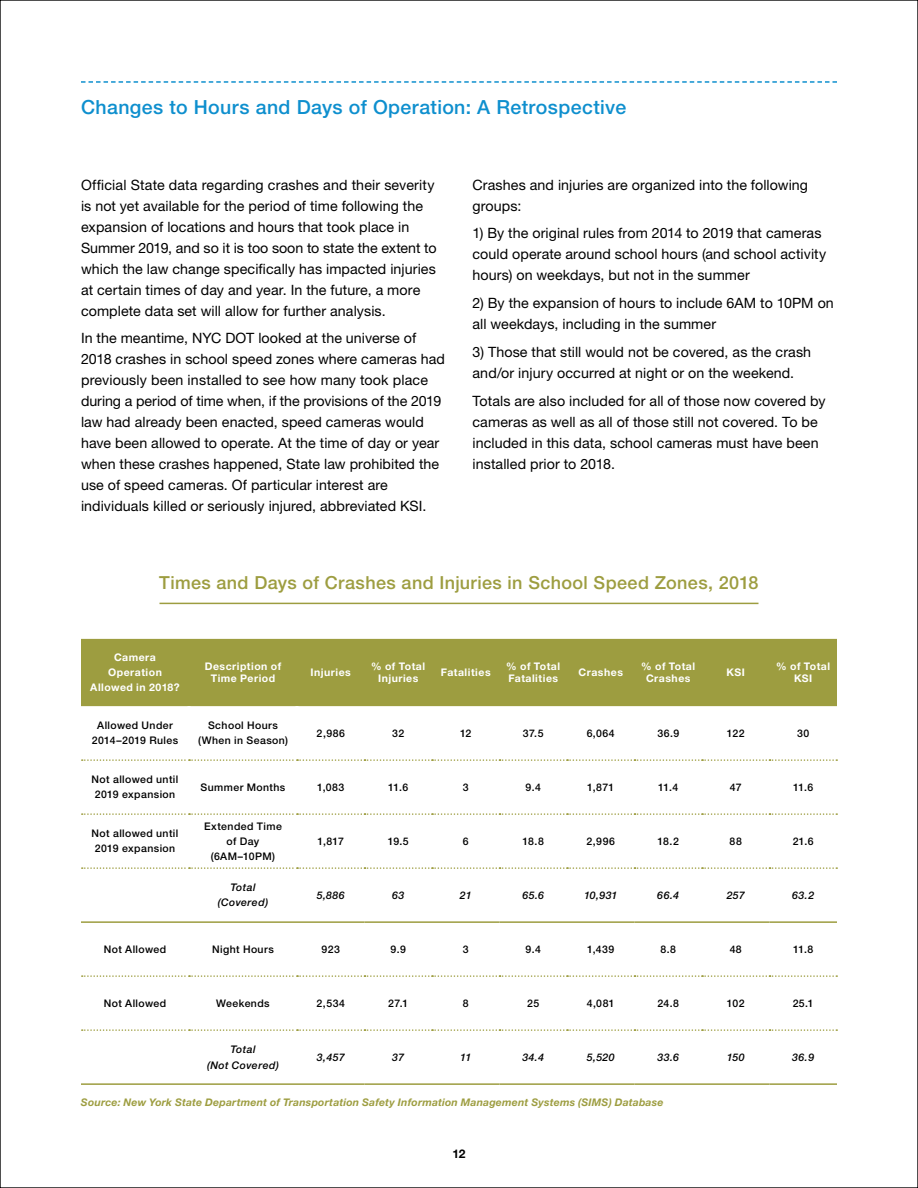
<style>
.page{position:relative;width:918px;height:1188px;background:#fff}
.page>*{position:absolute;margin:0;border:0;box-sizing:border-box;transform-origin:0 0}
.t1{font:500 19.5px "Helvetica Neue LT Std";letter-spacing:.02em;color:#0e8fce}
.t2{font:500 18px "Helvetica Neue LT Std";letter-spacing:.02em;color:#9d9d40}
.t3{font:14.25px/21px "Helvetica Neue LT Std";letter-spacing:.005em;color:#000}
.t4{font:700 12px "Helvetica Neue LT Std";color:#000}
.t5{font:500 10.5px/15px "Helvetica Neue LT Std";letter-spacing:.04em;color:#000;text-align:center}
.t6{font:700 10.5px/12px "Helvetica Neue LT Std";letter-spacing:.045em;color:#fff;text-align:center}
.t7{font:italic 700 10.5px "Helvetica Neue LT Std";letter-spacing:.015em;color:#9d9d40}
.t8{font:italic 500 10.5px/15px "Helvetica Neue LT Std";letter-spacing:.045em;color:#000;text-align:center}
</style>
<div class="page">
<svg style="left:81px;top:81px;width:756px;height:2px"></svg>
<svg style="left:81px;top:602px;width:756px;height:429px"></svg>
<div style="left:81px;top:639px;width:756px;height:67px;background:#9d9d40"></div>
<hr style="left:188px;top:706px;width:2px;height:53px;background:#fff">
<hr style="left:296px;top:706px;width:2px;height:53px;background:#fff">
<hr style="left:188px;top:761px;width:2px;height:52px;background:#fff">
<hr style="left:296px;top:761px;width:2px;height:52px;background:#fff">
<hr style="left:188px;top:815px;width:2px;height:52px;background:#fff">
<hr style="left:296px;top:815px;width:2px;height:52px;background:#fff">
<hr style="left:188px;top:869px;width:2px;height:52px;background:#fff">
<hr style="left:296px;top:869px;width:2px;height:52px;background:#fff">
<hr style="left:188px;top:923px;width:2px;height:52px;background:#fff">
<hr style="left:296px;top:923px;width:2px;height:52px;background:#fff">
<hr style="left:188px;top:977px;width:2px;height:52px;background:#fff">
<hr style="left:296px;top:977px;width:2px;height:52px;background:#fff">
<svg style="left:82px;top:759px;width:755px;height:2px"></svg>
<svg style="left:82px;top:813px;width:755px;height:2px"></svg>
<svg style="left:82px;top:867px;width:755px;height:2px"></svg>
<svg style="left:82px;top:975px;width:755px;height:2px"></svg>
<svg style="left:82px;top:1029px;width:755px;height:2px"></svg>
<hr style="left:81px;top:1083px;width:108px;height:2px;background:#9d9d40">
<hr style="left:189px;top:1083px;width:108px;height:2px;background:#9d9d40">
<hr style="left:297px;top:1083px;width:67px;height:2px;background:#9d9d40">
<hr style="left:364px;top:1083px;width:68px;height:2px;background:#9d9d40">
<hr style="left:432px;top:1083px;width:68px;height:2px;background:#9d9d40">
<hr style="left:500px;top:1083px;width:67px;height:2px;background:#9d9d40">
<hr style="left:567px;top:1083px;width:67px;height:2px;background:#9d9d40">
<hr style="left:634px;top:1083px;width:68px;height:2px;background:#9d9d40">
<hr style="left:702px;top:1083px;width:68px;height:2px;background:#9d9d40">
<hr style="left:770px;top:1083px;width:67px;height:2px;background:#9d9d40">
<hr style="left:81px;top:921px;width:108px;height:2px;background:#9d9d40">
<hr style="left:189px;top:921px;width:108px;height:2px;background:#9d9d40">
<hr style="left:297px;top:921px;width:67px;height:2px;background:#9d9d40">
<hr style="left:364px;top:921px;width:68px;height:2px;background:#9d9d40">
<hr style="left:432px;top:921px;width:68px;height:2px;background:#9d9d40">
<hr style="left:500px;top:921px;width:67px;height:2px;background:#9d9d40">
<hr style="left:567px;top:921px;width:67px;height:2px;background:#9d9d40">
<hr style="left:634px;top:921px;width:68px;height:2px;background:#9d9d40">
<hr style="left:702px;top:921px;width:68px;height:2px;background:#9d9d40">
<hr style="left:770px;top:921px;width:67px;height:2px;background:#9d9d40">
<hr style="left:159px;top:603px;width:600px;height:1px;background:#9d9d40">
<h1 class="t1" style="left:81px;top:96px;width:547px">Changes to Hours and Days of Operation: A Retrospective</h1>
<p class="t3" style="left:81px;top:174px;width:357px">Official State data regarding crashes and their severity is not yet available for the period of time following the expansion of locations and hours that took place in Summer 2019, and so it is too soon to state the extent to which the law change specifically has impacted injuries at certain times of day and year. In the future, a more complete data set will allow for further analysis.</p>
<p class="t3" style="left:81px;top:328px;width:365px">In the meantime, NYC DOT looked at the universe of 2018 crashes in school speed zones where cameras had previously been installed to see how many took place during a period of time when, if the provisions of the 2019 law had already been enacted, speed cameras would have been allowed to operate. At the time of day or year when these crashes happened, State law prohibited the use of speed cameras. Of particular interest are individuals killed or seriously injured, abbreviated KSI.</p>
<p class="t3" style="left:473px;top:174px;width:337px">Crashes and injuries are organized into the following groups:</p>
<p class="t3" style="left:473px;top:223px;width:355px">1) By the original rules from 2014 to 2019 that cameras could operate around school hours (and school activity hours) on weekdays, but not in the summer</p>
<p class="t3" style="left:473px;top:292px;width:363px">2) By the expansion of hours to include 6AM to 10PM on all weekdays, including in the summer</p>
<p class="t3" style="left:473px;top:341px;width:340px">3) Those that still would not be covered, as the crash and/or injury occurred at night or on the weekend.</p>
<p class="t3" style="left:473px;top:390px;width:355px">Totals are also included for all of those now covered by cameras as well as all of those still not covered. To be included in this data, school cameras must have been installed prior to 2018.</p>
<p class="t2" style="left:159px;top:572px;width:601px">Times and Days of Crashes and Injuries in School Speed Zones, 2018</p>
<p class="t6" style="left:90px;top:650px;width:91px;line-height:15px">Camera<br>Operation<br>Allowed in 2018?</p>
<p class="t6" style="left:205px;top:660px;width:78px">Description of<br>Time Period</p>
<p class="t6" style="left:311px;top:666px;width:42px">Injuries</p>
<p class="t6" style="left:371px;top:660px;width:55px">% of Total<br>Injuries</p>
<p class="t6" style="left:441px;top:666px;width:51px">Fatalities</p>
<p class="t6" style="left:506px;top:660px;width:55px;text-align:left">% of Total<br>Fatalities</p>
<p class="t6" style="left:579px;top:666px;width:46px">Crashes</p>
<p class="t6" style="left:641px;top:660px;width:55px">% of Total<br>Crashes</p>
<p class="t6" style="left:727px;top:666px;width:20px">KSI</p>
<p class="t6" style="left:776px;top:660px;width:55px">% of Total<br>KSI</p>
<p class="t5" style="left:92px;top:718px;width:88px">Allowed Under<br>2014–2019 Rules</p>
<p class="t5" style="left:198px;top:718px;width:91px">School Hours (When in Season)</p>
<p class="t5" style="left:317px;top:726px;width:30px">2,986</p>
<p class="t5" style="left:392px;top:726px;width:14px">32</p>
<p class="t5" style="left:460px;top:726px;width:13px">12</p>
<p class="t5" style="left:523px;top:726px;width:22px">37.5</p>
<p class="t5" style="left:587px;top:726px;width:30px">6,064</p>
<p class="t5" style="left:657px;top:726px;width:23px">36.9</p>
<p class="t5" style="left:727px;top:726px;width:19px">122</p>
<p class="t5" style="left:797px;top:726px;width:14px">30</p>
<p class="t5" style="left:92px;top:772px;width:88px;text-align:left">Not allowed until<br>2019 expansion</p>
<p class="t5" style="left:201px;top:780px;width:86px">Summer Months</p>
<p class="t5" style="left:317px;top:780px;width:29px">1,083</p>
<p class="t5" style="left:388px;top:780px;width:22px">11.6</p>
<p class="t5" style="left:463px;top:780px;width:7px">3</p>
<p class="t5" style="left:526px;top:780px;width:17px">9.4</p>
<p class="t5" style="left:587px;top:780px;width:29px">1,871</p>
<p class="t5" style="left:658px;top:780px;width:22px">11.4</p>
<p class="t5" style="left:730px;top:780px;width:13px">47</p>
<p class="t5" style="left:793px;top:780px;width:22px">11.6</p>
<p class="t5" style="left:92px;top:826px;width:88px;text-align:left">Not allowed until<br>2019 expansion</p>
<p class="t5" style="left:204px;top:819px;width:79px">Extended Time of Day (6AM–10PM)</p>
<p class="t5" style="left:318px;top:834px;width:28px">1,817</p>
<p class="t5" style="left:388px;top:834px;width:23px">19.5</p>
<p class="t5" style="left:463px;top:834px;width:7px">6</p>
<p class="t5" style="left:523px;top:834px;width:23px">18.8</p>
<p class="t5" style="left:587px;top:834px;width:30px">2,996</p>
<p class="t5" style="left:658px;top:834px;width:23px">18.2</p>
<p class="t5" style="left:730px;top:834px;width:14px">88</p>
<p class="t5" style="left:793px;top:834px;width:22px">21.6</p>
<p class="t8" style="left:218px;top:880px;width:52px">Total (Covered)</p>
<p class="t8" style="left:317px;top:888px;width:30px">5,886</p>
<p class="t8" style="left:392px;top:888px;width:14px">63</p>
<p class="t8" style="left:460px;top:888px;width:13px">21</p>
<p class="t8" style="left:522px;top:888px;width:23px">65.6</p>
<p class="t8" style="left:584px;top:888px;width:35px">10,931</p>
<p class="t8" style="left:657px;top:888px;width:23px">66.4</p>
<p class="t8" style="left:727px;top:888px;width:20px">257</p>
<p class="t8" style="left:792px;top:888px;width:24px">63.2</p>
<p class="t5" style="left:104px;top:942px;width:64px">Not Allowed</p>
<p class="t5" style="left:212px;top:942px;width:63px">Night Hours</p>
<p class="t5" style="left:322px;top:942px;width:20px">923</p>
<p class="t5" style="left:391px;top:942px;width:17px">9.9</p>
<p class="t5" style="left:463px;top:942px;width:7px">3</p>
<p class="t5" style="left:526px;top:942px;width:17px">9.4</p>
<p class="t5" style="left:587px;top:942px;width:29px">1,439</p>
<p class="t5" style="left:660px;top:942px;width:17px">8.8</p>
<p class="t5" style="left:730px;top:942px;width:14px">48</p>
<p class="t5" style="left:793px;top:942px;width:22px">11.8</p>
<p class="t5" style="left:104px;top:996px;width:64px">Not Allowed</p>
<p class="t5" style="left:216px;top:996px;width:55px">Weekends</p>
<p class="t5" style="left:317px;top:996px;width:30px">2,534</p>
<p class="t5" style="left:388px;top:996px;width:21px">27.1</p>
<p class="t5" style="left:463px;top:996px;width:7px">8</p>
<p class="t5" style="left:527px;top:996px;width:14px">25</p>
<p class="t5" style="left:587px;top:996px;width:29px">4,081</p>
<p class="t5" style="left:657px;top:996px;width:23px">24.8</p>
<p class="t5" style="left:727px;top:996px;width:19px">102</p>
<p class="t5" style="left:793px;top:996px;width:22px">25.1</p>
<p class="t8" style="left:207px;top:1042px;width:73px">Total<br>(Not Covered)</p>
<p class="t8" style="left:317px;top:1050px;width:29px">3,457</p>
<p class="t8" style="left:392px;top:1050px;width:13px">37</p>
<p class="t8" style="left:460px;top:1050px;width:13px">11</p>
<p class="t8" style="left:522px;top:1050px;width:23px">34.4</p>
<p class="t8" style="left:587px;top:1050px;width:29px">5,520</p>
<p class="t8" style="left:657px;top:1050px;width:23px">33.6</p>
<p class="t8" style="left:727px;top:1050px;width:19px">150</p>
<p class="t8" style="left:792px;top:1050px;width:23px">36.9</p>
<p class="t7" style="left:81px;top:1096px;width:584px">Source: New York State Department of Transportation Safety Information Management Systems (SIMS) Database</p>
<p class="t4" style="left:452px;top:1147px;width:15px">12</p>
</div>
